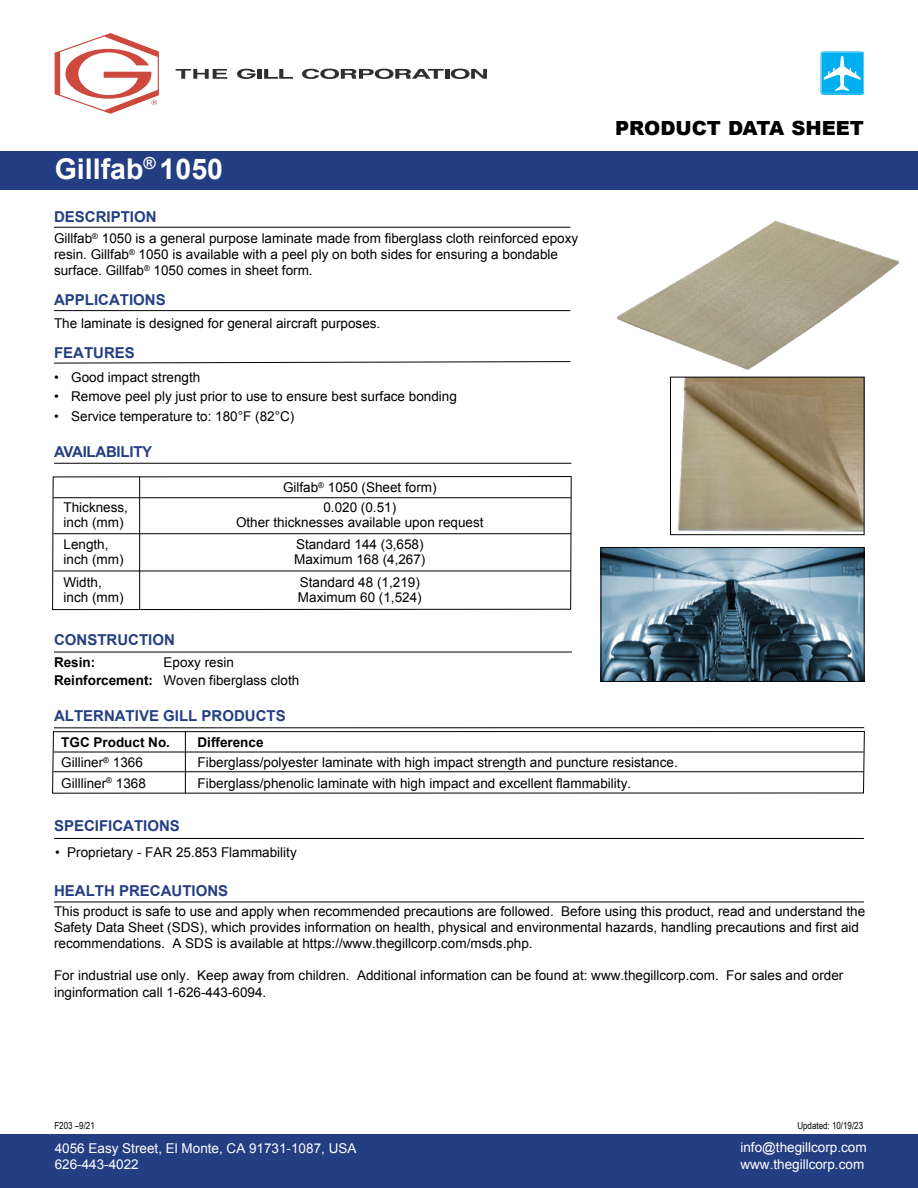
<style>
.page{position:relative;width:918px;height:1188px;background:#fff}
.page>*{position:absolute;margin:0;border:0;box-sizing:border-box;transform-origin:0 0}
.t1{font:700 28.5px "Arial";color:#fff}
.t2{font:900 19.5px "Arial";color:#000}
.t3{font:700 15px "Arial";color:#243e83}
.t4{font:13.5px/16.2px "Arial";color:#000}
.t5{font:13.5px/16.2px "Arial";color:#fff}
.t6{font:700 13.5px "Arial";color:#000}
.t7{font:9.75px "Arial Narrow";color:#000}
.s1{font-weight:700}
</style>
<div class="page">
<img style="left:603px;top:549px;width:260px;height:131px">
<svg style="left:52px;top:476px;width:520px;height:134px"></svg>
<svg style="left:52px;top:731px;width:813px;height:63px"></svg>
<hr style="left:54px;top:533px;width:517px;height:1px;background:#000">
<hr style="left:139px;top:477px;width:1px;height:132px;background:#000">
<div style="left:0;top:152px;width:918px;height:38px;background:#243e83"></div>
<div style="left:0;top:1134px;width:918px;height:54px;background:#243e83"></div>
<div style="left:821px;top:52px;width:43px;height:42px;border:1px solid #00afef;border-radius:3px"></div>
<div style="left:822px;top:53px;width:41px;height:41px;background:#00afef;border-radius:2px"></div>
<svg style="left:824px;top:56px;width:37px;height:35px"></svg>
<hr style="left:54px;top:227px;width:516px;height:1px;background:#000">
<hr style="left:54px;top:310px;width:516px;height:1px;background:#000">
<svg style="left:54px;top:361px;width:517px;height:3px"></svg>
<hr style="left:54px;top:463px;width:517px;height:1px;background:#000">
<hr style="left:54px;top:652px;width:518px;height:1px;background:#000">
<hr style="left:54px;top:727px;width:810px;height:1px;background:#000">
<hr style="left:54px;top:838px;width:810px;height:1px;background:#000">
<hr style="left:54px;top:902px;width:810px;height:1px;background:#000">
<svg style="left:55px;top:33px;width:104px;height:81px"></svg>
<hr style="left:258px;top:69px;width:4px;height:10px;background:#302e2e">
<svg style="left:264px;top:69px;width:29px;height:10px"></svg>
<svg style="left:302px;top:69px;width:142px;height:10px"></svg>
<hr style="left:445px;top:69px;width:4px;height:10px;background:#302e2e">
<svg style="left:451px;top:69px;width:36px;height:10px"></svg>
<svg style="left:237px;top:69px;width:19px;height:10px"></svg>
<svg style="left:176px;top:69px;width:51px;height:10px"></svg>
<hr style="left:54px;top:497px;width:517px;height:1px;background:#000">
<hr style="left:54px;top:571px;width:517px;height:1px;background:#000">
<hr style="left:54px;top:752px;width:810px;height:1px;background:#000">
<hr style="left:54px;top:771px;width:810px;height:1px;background:#000">
<hr style="left:185px;top:732px;width:1px;height:61px;background:#000">
<img style="left:677px;top:403px;width:186px;height:129px">
<div style="left:670px;top:377px;width:195px;height:158px;border:1px solid #000"></div>
<img style="left:617px;top:220px;width:282px;height:183px">
<div style="left:601px;top:547px;width:264px;height:135px;border:1px solid #000"></div>
<h1 class="t1" style="left:55px;top:158px;width:170px">Gillfab<sup>®</sup> 1050</h1>
<p class="t3" style="left:54px;top:211px;width:104px">DESCRIPTION</p>
<p class="t4" style="left:54px;top:231px;width:526px">Gillfab<sup>®</sup> 1050 is a general purpose laminate made from fiberglass cloth reinforced epoxy resin. Gillfab<sup>®</sup> 1050 is available with a peel ply on both sides for ensuring a bondable surface. Gillfab<sup>®</sup> 1050 comes in sheet form.</p>
<p class="t3" style="left:54px;top:294px;width:113px">APPLICATIONS</p>
<p class="t4" style="left:54px;top:317px;width:328px">The laminate is designed for general aircraft purposes.</p>
<p class="t3" style="left:54px;top:347px;width:82px">FEATURES</p>
<p class="t4" style="left:54px;top:369px;width:404px;line-height:19.5px">ï Good impact strength<br>ï Remove peel ply just prior to use to ensure best surface bonding ï Service temperature to: 180°F (82°C)</p>
<p class="t3" style="left:54px;top:446px;width:100px">AVAILABILITY</p>
<p class="t4" style="left:283px;top:481px;width:155px">Gilfab<sup>®</sup> 1050 (Sheet form)</p>
<p class="t4" style="left:64px;top:500px;width:66px">Thickness,</p>
<p class="t4" style="left:323px;top:500px;width:74px">0.020 (0.51)</p>
<p class="t4" style="left:64px;top:515px;width:61px">inch (mm)</p>
<p class="t4" style="left:236px;top:515px;width:249px">Other thicknesses available upon request</p>
<p class="t4" style="left:64px;top:538px;width:47px">Length,</p>
<p class="t4" style="left:296px;top:538px;width:129px">Standard 144 (3,658)</p>
<p class="t4" style="left:64px;top:553px;width:61px">inch (mm)</p>
<p class="t4" style="left:294px;top:553px;width:133px">Maximum 168 (4,267)</p>
<p class="t4" style="left:64px;top:575px;width:40px">Width,</p>
<p class="t4" style="left:300px;top:575px;width:122px">Standard 48 (1,219)</p>
<p class="t4" style="left:64px;top:590px;width:61px">inch (mm)</p>
<p class="t4" style="left:298px;top:590px;width:125px">Maximum 60 (1,524)</p>
<p class="t3" style="left:54px;top:634px;width:122px">CONSTRUCTION</p>
<p class="t6" style="left:54px;top:658px;width:43px">Resin:</p>
<p class="t4" style="left:54px;top:655px;width:247px;line-height:18px;text-indent:110px">Epoxy resin<br><span class="s1">Reinforcement:</span> Woven fiberglass cloth</p>
<p class="t3" style="left:54px;top:710px;width:233px">ALTERNATIVE GILL PRODUCTS</p>
<h2 class="t2" style="left:615px;top:117px;width:250px">PRODUCT DATA SHEET</h2>
<p class="t6" style="left:61px;top:737px;width:110px">TGC Product No.</p>
<p class="t6" style="left:198px;top:737px;width:68px">Difference</p>
<p class="t4" style="left:61px;top:756px;width:83px">Gilliner<sup>®</sup> 1366</p>
<p class="t4" style="left:198px;top:756px;width:482px">Fiberglass/polyester laminate with high impact strength and puncture resistance.</p>
<p class="t4" style="left:61px;top:776px;width:86px">Gillliner<sup>®</sup> 1368</p>
<p class="t4" style="left:198px;top:776px;width:435px">Fiberglass/phenolic laminate with high impact and excellent flammability.</p>
<p class="t3" style="left:54px;top:820px;width:127px">SPECIFICATIONS</p>
<p class="t4" style="left:55px;top:845px;width:243px">ï Proprietary - FAR 25.853 Flammability</p>
<p class="t3" style="left:54px;top:885px;width:176px">HEALTH PRECAUTIONS</p>
<p class="t4" style="left:54px;top:904px;width:813px">This product is safe to use and apply when recommended precautions are followed. Before using this product, read and understand the<br>Safety Data Sheet (SDS), which provides information on health, physical and environmental hazards, handling precautions and first aid recommendations. A SDS is available at https://www.thegillcorp.com/msds.php.</p>
<p class="t4" style="left:54px;top:969px;width:791px">For industrial use only. Keep away from children. Additional information can be found at: www.thegillcorp.com. For sales and order inginformation call 1-626-443-6094.</p>
<p class="t7" style="left:54px;top:1122px;width:42px">F203 –9/21</p>
<p class="t7" style="left:797px;top:1122px;width:67px">Updated: 10/19/23</p>
<p class="t5" style="left:740px;top:1141px;width:128px">info@thegillcorp.com www.thegillcorp.com</p>
<p class="t5" style="left:55px;top:1141px;width:303px">4056 Easy Street, El Monte, CA 91731-1087, USA<br>626-443-4022</p>
</div>
